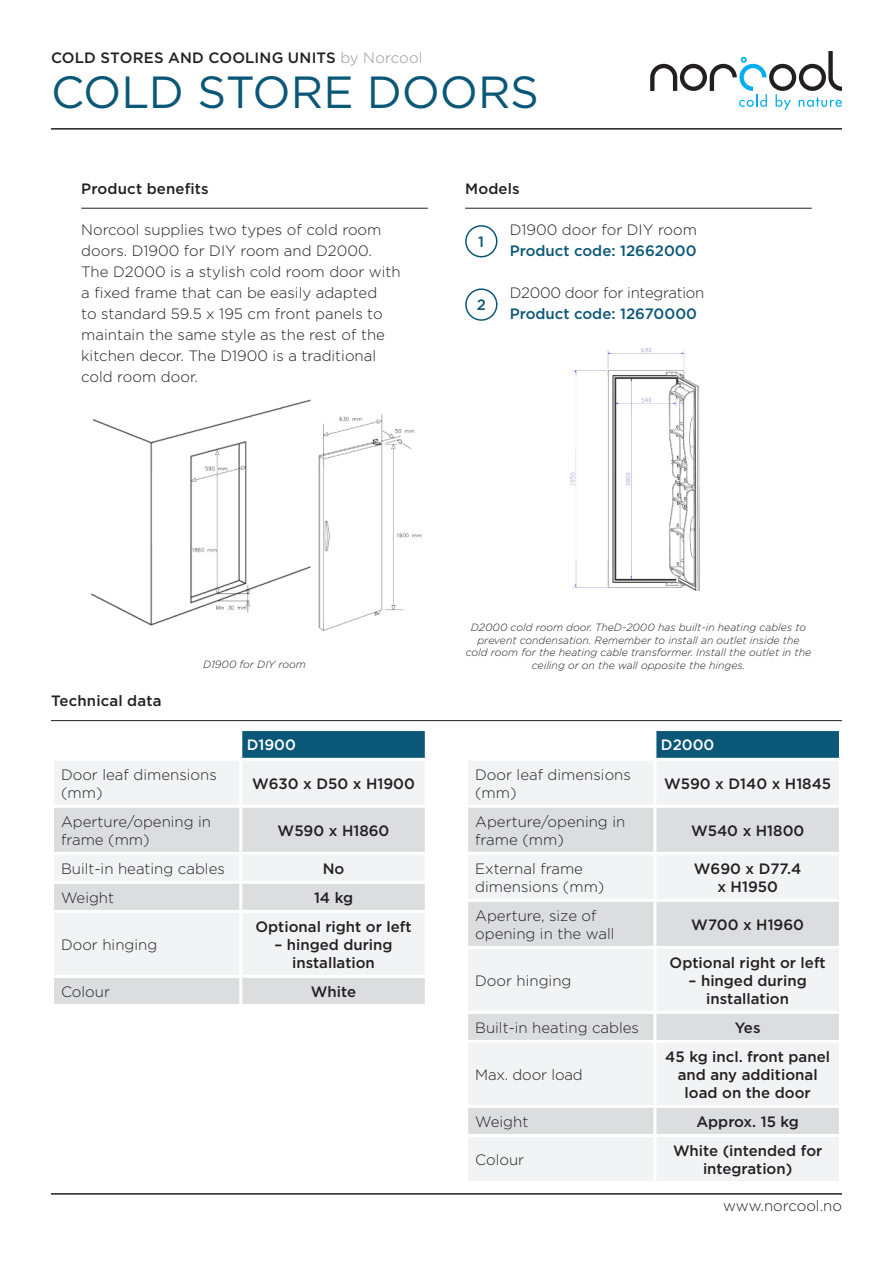
<style>
.page{position:relative;width:893px;height:1263px;background:#fff}
.page>*{position:absolute;margin:0;border:0;box-sizing:border-box;transform-origin:0 0}
.t1{font:45px "Gotham";letter-spacing:-.005em;color:#0b5777}
.t2{font:300 15px/21px "Gotham";color:#231f20}
.t3{font:500 15px/18px "Gotham";color:#231f20;text-align:center}
.t4{font:500 15px "Gotham";color:#0b5777}
.t5{font:300 15px "Gotham";letter-spacing:-.02em;color:#231f20}
.t6{font:500 15px "Gotham";color:#fff}
.t7{font:italic 300 10.5px/12.6px "Gotham";color:#231f20;text-align:center}
.s1{font-weight:300;color:#939598}
</style>
<div class="page">
<svg style="left:650px;top:51px;width:192px;height:59px"></svg>
<hr style="left:51px;top:128px;width:791px;height:2px;background:#241e1b">
<hr style="left:81px;top:208px;width:347px;height:1px;background:#241e1b">
<hr style="left:465px;top:208px;width:347px;height:1px;background:#241e1b">
<hr style="left:51px;top:720px;width:791px;height:1px;background:#241e1b">
<hr style="left:51px;top:1193px;width:791px;height:1px;background:#241e1b">
<div style="left:465px;top:225px;width:32px;height:32px;border:2px solid #0b5777;border-radius:50%"></div>
<div style="left:465px;top:288px;width:32px;height:33px;border:2px solid #0b5777;border-radius:50%"></div>
<img style="left:570px;top:347px;width:130px;height:244px">
<img style="left:90px;top:399px;width:332px;height:232px">
<div style="left:241px;top:729px;width:185px;height:30px;background:#0b5777"></div>
<div style="left:54px;top:761px;width:371px;height:44px;background:#f2f3f4"></div>
<svg style="left:54px;top:808px;width:371px;height:196px;fill:#dcdddf"></svg>
<hr style="left:239px;top:855px;width:3px;height:26px;background:#fff">
<hr style="left:239px;top:731px;width:3px;height:27px;background:#fff">
<hr style="left:425px;top:731px;width:3px;height:27px;background:#fff">
<hr style="left:241px;top:728px;width:187px;height:3px;background:#fff">
<hr style="left:241px;top:758px;width:187px;height:3px;background:#fff">
<hr style="left:239px;top:913px;width:3px;height:62px;background:#fff">
<hr style="left:239px;top:761px;width:3px;height:44px;background:#fff">
<hr style="left:51px;top:852px;width:190px;height:3px;background:#fff">
<hr style="left:239px;top:808px;width:3px;height:44px;background:#fff">
<hr style="left:241px;top:852px;width:187px;height:3px;background:#fff">
<hr style="left:51px;top:881px;width:190px;height:3px;background:#fff">
<hr style="left:51px;top:910px;width:190px;height:3px;background:#fff">
<hr style="left:51px;top:975px;width:190px;height:3px;background:#fff">
<hr style="left:241px;top:881px;width:187px;height:3px;background:#fff">
<hr style="left:239px;top:884px;width:3px;height:26px;background:#fff">
<hr style="left:241px;top:910px;width:187px;height:3px;background:#fff">
<hr style="left:241px;top:975px;width:187px;height:3px;background:#fff">
<hr style="left:239px;top:978px;width:3px;height:26px;background:#fff">
<div style="left:655px;top:729px;width:185px;height:30px;background:#0b5777"></div>
<div style="left:468px;top:761px;width:371px;height:420px;background:#f2f3f4"></div>
<svg style="left:468px;top:808px;width:371px;height:326px;fill:#f2f3f4"></svg>
<hr style="left:653px;top:855px;width:3px;height:44px;background:#fff">
<hr style="left:653px;top:731px;width:3px;height:27px;background:#fff">
<hr style="left:839px;top:731px;width:3px;height:27px;background:#fff">
<hr style="left:655px;top:728px;width:187px;height:3px;background:#fff">
<hr style="left:655px;top:758px;width:187px;height:3px;background:#fff">
<hr style="left:653px;top:949px;width:3px;height:62px;background:#fff">
<hr style="left:653px;top:761px;width:3px;height:44px;background:#fff">
<hr style="left:465px;top:805px;width:190px;height:3px;background:#fff">
<hr style="left:465px;top:852px;width:190px;height:3px;background:#fff">
<hr style="left:655px;top:805px;width:187px;height:3px;background:#fff">
<hr style="left:653px;top:808px;width:3px;height:44px;background:#fff">
<hr style="left:655px;top:852px;width:187px;height:3px;background:#fff">
<hr style="left:465px;top:899px;width:190px;height:3px;background:#fff">
<hr style="left:465px;top:946px;width:190px;height:3px;background:#fff">
<hr style="left:465px;top:1011px;width:190px;height:3px;background:#fff">
<hr style="left:655px;top:899px;width:187px;height:3px;background:#fff">
<hr style="left:653px;top:902px;width:3px;height:44px;background:#fff">
<hr style="left:655px;top:946px;width:187px;height:3px;background:#fff">
<hr style="left:655px;top:1011px;width:187px;height:3px;background:#fff">
<hr style="left:653px;top:1014px;width:3px;height:26px;background:#fff">
<hr style="left:653px;top:1108px;width:3px;height:26px;background:#fff">
<hr style="left:465px;top:1040px;width:190px;height:3px;background:#fff">
<hr style="left:465px;top:1105px;width:190px;height:3px;background:#fff">
<hr style="left:655px;top:1040px;width:187px;height:3px;background:#fff">
<hr style="left:653px;top:1043px;width:3px;height:62px;background:#fff">
<hr style="left:655px;top:1105px;width:187px;height:3px;background:#fff">
<hr style="left:465px;top:1134px;width:190px;height:3px;background:#fff">
<hr style="left:655px;top:1134px;width:187px;height:3px;background:#fff">
<hr style="left:653px;top:1137px;width:3px;height:44px;background:#fff">
<p class="t3" style="left:51px;top:49px;width:373px">COLD STORES AND COOLING UNITS <span class="s1">by Norcool</span></p>
<p class="t1" style="left:51px;top:64px;width:489px">COLD STORE DOORS</p>
<p class="t3" style="left:81px;top:179px;width:129px">Product benefits</p>
<p class="t3" style="left:465px;top:179px;width:56px">Models</p>
<p class="t2" style="left:81px;top:219px;width:321px">Norcool supplies two types of cold room doors. D1900 for DIY room and D2000.<br>The D2000 is a stylish cold room door with a fixed frame that can be easily adapted<br>to standard 59.5 x 195 cm front panels to maintain the same style as the rest of the kitchen decor. The D1900 is a traditional cold room door.</p>
<p class="t4" style="left:478px;top:232px;width:7px">1</p>
<p class="t4" style="left:477px;top:295px;width:11px">2</p>
<p class="t2" style="left:510px;top:219px;width:189px">D1900 door for DIY room</p>
<p class="t4" style="left:510px;top:241px;width:188px">Product code: 12662000</p>
<p class="t5" style="left:510px;top:283px;width:196px">D2000 door for integration</p>
<p class="t4" style="left:510px;top:304px;width:189px">Product code: 12670000</p>
<p class="t3" style="left:51px;top:691px;width:112px">Technical data</p>
<p class="t7" style="left:203px;top:657px;width:104px">D1900 for DIY room</p>
<p class="t6" style="left:247px;top:735px;width:51px">D1900</p>
<p class="t2" style="left:61px;top:765px;width:157px;line-height:18px">Door leaf dimensions (mm)</p>
<p class="t3" style="left:252px;top:774px;width:164px">W630 x D50 x H1900</p>
<p class="t2" style="left:61px;top:812px;width:152px;line-height:18px">Aperture/opening in frame (mm)</p>
<p class="t3" style="left:278px;top:821px;width:113px">W590 x H1860</p>
<p class="t2" style="left:61px;top:858px;width:165px">Built-in heating cables</p>
<p class="t3" style="left:323px;top:859px;width:23px">No</p>
<p class="t2" style="left:61px;top:887px;width:55px">Weight</p>
<p class="t3" style="left:314px;top:888px;width:41px">14 kg</p>
<p class="t2" style="left:61px;top:934px;width:98px">Door hinging</p>
<p class="t3" style="left:255px;top:917px;width:158px">Optional right or left</p>
<p class="t3" style="left:274px;top:935px;width:120px">– hinged during installation</p>
<p class="t2" style="left:61px;top:981px;width:51px">Colour</p>
<p class="t3" style="left:311px;top:982px;width:47px">White</p>
<p class="t7" style="left:466px;top:621px;width:347px">D2000 cold room door. TheD-2000 has built-in heating cables to prevent condensation. Remember to install an outlet inside the cold room for the heating cable transformer. Install the outlet in the ceiling or on the wall opposite the hinges.</p>
<p class="t6" style="left:661px;top:735px;width:55px">D2000</p>
<p class="t2" style="left:475px;top:765px;width:157px;line-height:18px">Door leaf dimensions (mm)</p>
<p class="t3" style="left:664px;top:774px;width:169px">W590 x D140 x H1845</p>
<p class="t2" style="left:475px;top:812px;width:152px;line-height:18px">Aperture/opening in frame (mm)</p>
<p class="t3" style="left:691px;top:821px;width:115px">W540 x H1800</p>
<p class="t2" style="left:475px;top:859px;width:131px;line-height:18px">External frame dimensions (mm)</p>
<p class="t3" style="left:694px;top:859px;width:109px">W690 x D77.4 x H1950</p>
<p class="t2" style="left:475px;top:906px;width:141px;line-height:18px">Aperture, size of opening in the wall</p>
<p class="t3" style="left:691px;top:915px;width:114px">W700 x H1960</p>
<p class="t2" style="left:475px;top:970px;width:98px">Door hinging</p>
<p class="t3" style="left:670px;top:953px;width:158px">Optional right or left</p>
<p class="t3" style="left:689px;top:971px;width:120px">– hinged during installation</p>
<p class="t2" style="left:475px;top:1017px;width:165px">Built-in heating cables</p>
<p class="t3" style="left:735px;top:1018px;width:27px">Yes</p>
<p class="t2" style="left:475px;top:1064px;width:109px">Max. door load</p>
<p class="t3" style="left:665px;top:1047px;width:166px">45 kg incl. front panel and any additional load on the door</p>
<p class="t2" style="left:475px;top:1111px;width:55px">Weight</p>
<p class="t3" style="left:696px;top:1112px;width:104px">Approx. 15 kg</p>
<p class="t2" style="left:475px;top:1149px;width:51px">Colour</p>
<p class="t3" style="left:673px;top:1141px;width:151px">White (intended for integration)</p>
<p class="t2" style="left:723px;top:1195px;width:120px">www.norcool.no</p>
</div>
